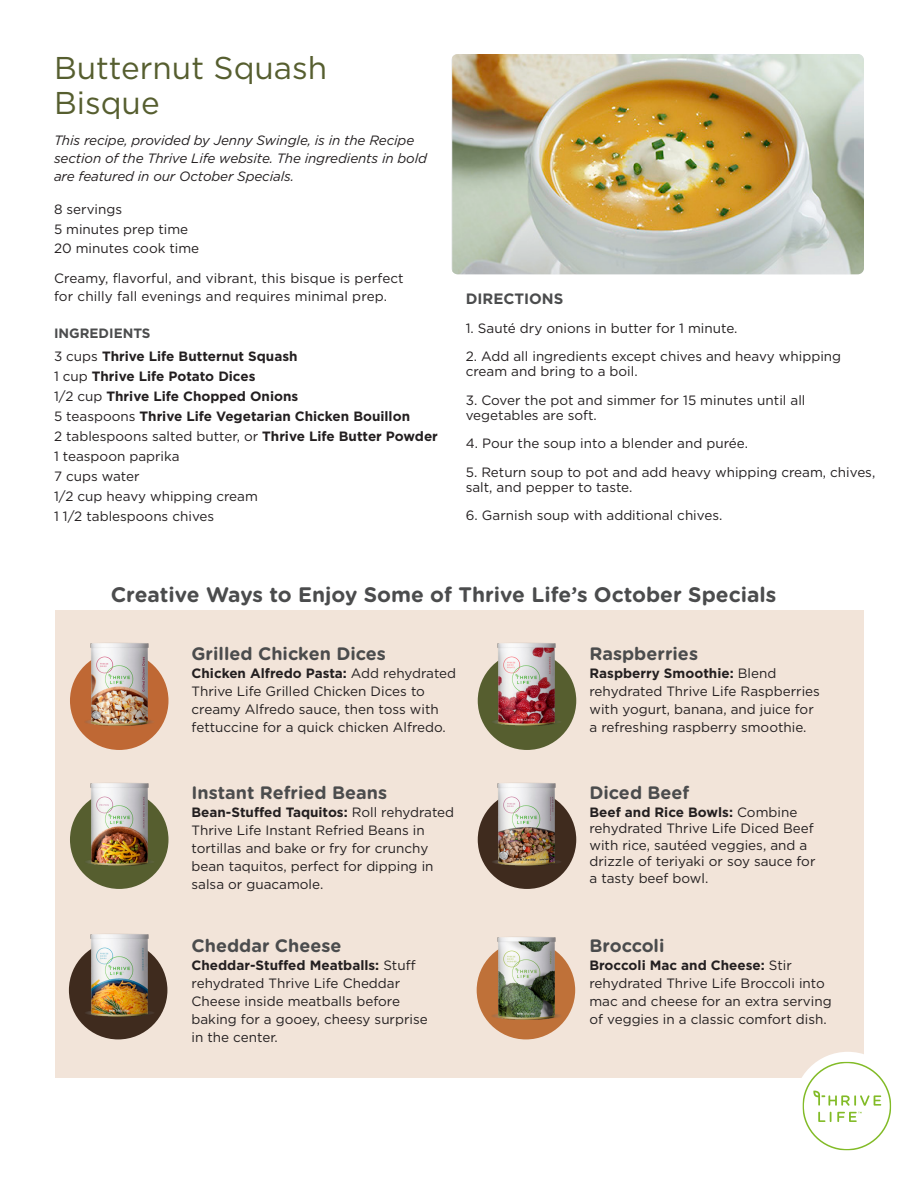
<style>
.page{position:relative;width:918px;height:1188px;background:#fff}
.page>*{position:absolute;margin:0;border:0;box-sizing:border-box;transform-origin:0 0}
.Recipe_Description{font:31.5px/34.5px "Gotham";color:#565e2f}
.Tip_Title{font:700 21px "Gotham Rounded";color:#4b4c4d}
.Tip_Recipe_Description{font:700 18px "Gotham Rounded";color:#4b4c4d}
.Recipe_Headers{font:700 15px "Gotham";color:#4b4c4d}
.Tip_Recipe_Description-2{font:13.5px/18px "Gotham";color:#231f20}
.Recipe_Headers-2{font:13.5px/15px "Gotham";color:#231f20}
.Recipe_Description-2{font:13.5px/19.5px "Gotham";letter-spacing:.01em;color:#231f20}
.Recipe_Description-3{font:italic 13.5px/18px "Gotham";letter-spacing:-.01em;color:#231f20}
.Ingredient_lists{font:700 13.5px "Gotham";color:#231f20}
.Ingredient_lists-2{font:13.5px "Gotham";color:#231f20}
.Recipe_Headers-3{font:700 13.5px "Gotham";color:#4b4c4d}
.s1{font-weight:400}
.s2{font-weight:700}
</style>
<div class="page">
<div style="left:56px;top:610px;width:808px;height:467px;background:#f2e4d9"></div>
<div style="left:794px;top:1052px;width:108px;height:108px;background:#fff;border-radius:50%"></div>
<img style="left:452px;top:54px;width:412px;height:220px">
<div style="left:70px;top:651px;width:98px;height:99px;background:#bf6834;border-radius:50%"></div>
<div style="left:69px;top:941px;width:98px;height:98px;background:#3f2b1e;border-radius:50%"></div>
<div style="left:478px;top:651px;width:98px;height:99px;background:#565e2f;border-radius:50%"></div>
<div style="left:70px;top:790px;width:98px;height:99px;background:#565e2f;border-radius:50%"></div>
<div style="left:478px;top:790px;width:98px;height:99px;background:#3f2b1e;border-radius:50%"></div>
<img style="left:70px;top:643px;width:99px;height:96px">
<img style="left:477px;top:643px;width:100px;height:96px">
<img style="left:477px;top:783px;width:100px;height:96px">
<img style="left:70px;top:783px;width:99px;height:96px">
<img style="left:68px;top:934px;width:100px;height:95px">
<img style="left:476px;top:937px;width:100px;height:96px">
<svg style="left:802px;top:1062px;width:89px;height:88px"></svg>
<p class="Recipe_Description" style="left:54px;top:50px;width:275px">Butternut Squash<br>Bisque</p>
<p class="Recipe_Description-3" style="left:54px;top:131px;width:375px">This recipe, provided by Jenny Swingle, is in the Recipe section of the Thrive Life website. The ingredients in bold are featured in our October Specials.</p>
<p class="Recipe_Description-2" style="left:54px;top:199px;width:147px">8 servings<br>5 minutes prep time<br>20 minutes cook time</p>
<p class="Recipe_Description-2" style="left:54px;top:269px;width:351px;line-height:18px">Creamy, flavorful, and vibrant, this bisque is perfect for chilly fall evenings and requires minimal prep.</p>
<p class="Recipe_Headers-3" style="left:54px;top:324px;width:98px">INGREDIENTS</p>
<p class="Ingredient_lists" style="left:54px;top:347px;width:245px"><span class="s1">3 cups</span> Thrive Life Butternut Squash</p>
<p class="Ingredient_lists" style="left:54px;top:367px;width:203px"><span class="s1">1 cup</span> Thrive Life Potato Dices</p>
<p class="Ingredient_lists" style="left:54px;top:387px;width:246px"><span class="s1">1/2 cup</span> Thrive Life Chopped Onions</p>
<p class="Ingredient_lists" style="left:54px;top:408px;width:358px"><span class="s1">5 teaspoons</span> Thrive Life Vegetarian Chicken Bouillon</p>
<p class="Ingredient_lists-2" style="left:54px;top:428px;width:385px">2 tablespoons salted butter, or <span class="s2">Thrive Life Butter Powder</span></p>
<p class="Ingredient_lists-2" style="left:54px;top:448px;width:127px">1 teaspoon paprika</p>
<p class="Ingredient_lists-2" style="left:54px;top:468px;width:87px">7 cups water</p>
<p class="Ingredient_lists-2" style="left:54px;top:488px;width:205px">1/2 cup heavy whipping cream</p>
<p class="Ingredient_lists-2" style="left:54px;top:508px;width:162px">1 1/2 tablespoons chives</p>
<p class="Recipe_Headers" style="left:466px;top:289px;width:99px">DIRECTIONS</p>
<p class="Recipe_Headers-2" style="left:466px;top:320px;width:273px">1. Sauté dry onions in butter for 1 minute.</p>
<p class="Recipe_Headers-2" style="left:466px;top:349px;width:377px">2. Add all ingredients except chives and heavy whipping cream and bring to a boil.</p>
<p class="Recipe_Headers-2" style="left:466px;top:392px;width:341px">3. Cover the pot and simmer for 15 minutes until all vegetables are soft.</p>
<p class="Recipe_Headers-2" style="left:466px;top:436px;width:284px">4. Pour the soup into a blender and purée.</p>
<p class="Recipe_Headers-2" style="left:466px;top:464px;width:411px">5. Return soup to pot and add heavy whipping cream, chives, salt, and pepper to taste.</p>
<p class="Recipe_Headers-2" style="left:466px;top:508px;width:258px">6. Garnish soup with additional chives.</p>
<p class="Tip_Title" style="left:111px;top:579px;width:667px">Creative Ways to Enjoy Some of Thrive Life’s October Specials</p>
<p class="Tip_Recipe_Description" style="left:192px;top:640px;width:196px">Grilled Chicken Dices</p>
<p class="Tip_Recipe_Description-2" style="left:192px;top:664px;width:266px"><span class="s2">Chicken Alfredo Pasta:</span> Add rehydrated Thrive Life Grilled Chicken Dices to creamy Alfredo sauce, then toss with fettuccine for a quick chicken Alfredo.</p>
<p class="Tip_Recipe_Description" style="left:192px;top:779px;width:197px">Instant Refried Beans</p>
<p class="Tip_Recipe_Description-2" style="left:192px;top:803px;width:264px"><span class="s2">Bean-Stuffed Taquitos:</span> Roll rehydrated Thrive Life Instant Refried Beans in tortillas and bake or fry for crunchy bean taquitos, perfect for dipping in salsa or guacamole.</p>
<p class="Tip_Recipe_Description" style="left:192px;top:933px;width:152px">Cheddar Cheese</p>
<p class="Tip_Recipe_Description-2" style="left:192px;top:956px;width:238px"><span class="s2">Cheddar-Stuffed Meatballs:</span> Stuff rehydrated Thrive Life Cheddar<br>Cheese inside meatballs before baking for a gooey, cheesy surprise in the center.</p>
<p class="Tip_Recipe_Description" style="left:589px;top:640px;width:110px">Raspberries</p>
<p class="Tip_Recipe_Description-2" style="left:589px;top:664px;width:232px"><span class="s2">Raspberry Smoothie:</span> Blend rehydrated Thrive Life Raspberries with yogurt, banana, and juice for a refreshing raspberry smoothie.</p>
<p class="Tip_Recipe_Description" style="left:589px;top:779px;width:102px">Diced Beef</p>
<p class="Tip_Recipe_Description-2" style="left:589px;top:804px;width:228px;line-height:16.5px"><span class="s2">Beef and Rice Bowls:</span> Combine rehydrated Thrive Life Diced Beef with rice, sautéed veggies, and a drizzle of teriyaki or soy sauce for a tasty beef bowl.</p>
<p class="Tip_Recipe_Description" style="left:589px;top:933px;width:77px">Broccoli</p>
<p class="Tip_Recipe_Description-2" style="left:589px;top:956px;width:244px"><span class="s2">Broccoli Mac and Cheese:</span> Stir rehydrated Thrive Life Broccoli into mac and cheese for an extra serving of veggies in a classic comfort dish.</p>
</div>
